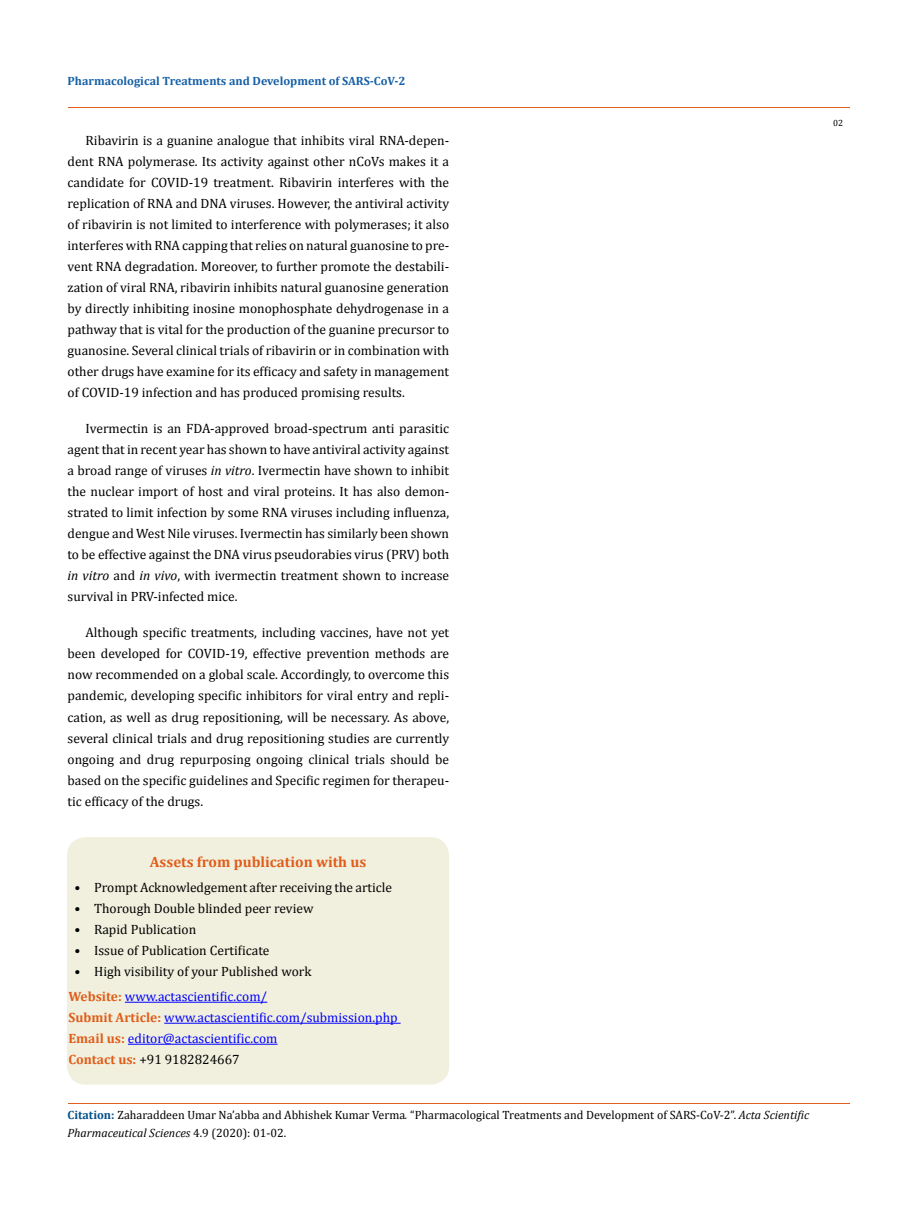
<style>
.page{position:relative;width:917px;height:1206px;background:#fff}
.page>*{position:absolute;margin:0;border:0;box-sizing:border-box;transform-origin:0 0}
.t1{font:700 15px "Cambria";color:#e05d1a}
.t2{font:13.5px/21px "Cambria";color:#000;text-align:justify}
.t3{font:13.5px/21px "Cambria";color:#00f}
.t4{font:12px/18px "Cambria";color:#000}
.t5{font:700 12px "Cambria";color:#1560a6}
.t6{font:9px "Cambria";color:#000}
.s1{font-style:italic}
.s2{font-weight:700;color:#e05d1a}
.s3{color:#000}
.s4{font-weight:700;color:#035089}
</style>
<div class="page">
<div style="left:68px;top:838px;width:380px;height:246px;background:#f1f0de;border-radius:18px"></div>
<div style="left:67px;top:837px;width:382px;height:248px;border:2px solid #f1f0de;border-radius:18px"></div>
<hr style="left:125px;top:1002px;width:142px;height:1px;background:#00f">
<hr style="left:164px;top:1023px;width:236px;height:1px;background:#00f">
<hr style="left:128px;top:1044px;width:149px;height:1px;background:#00f">
<hr style="left:68px;top:108px;width:781px;height:1px;background:#e05d1a">
<hr style="left:68px;top:1103px;width:781px;height:1px;background:#e05d1a">
<p class="t5" style="left:68px;top:73px;width:339px">Pharmacological Treatments and Development of SARS-CoV-2</p>
<p class="t2" style="left:68px;top:130px;width:383px;text-indent:18px">Ribavirin is a guanine analogue that inhibits viral RNA-depen&shy;dent RNA polymerase. Its activity against other nCoVs makes it a candidate for COVID-19 treatment. Ribavirin interferes with the replication of RNA and DNA viruses. However, the antiviral activity of ribavirin is not limited to interference with polymerases; it also interferes with RNA capping that relies on natural guanosine to pre&shy;vent RNA degradation. Moreover, to further promote the destabili&shy;zation of viral RNA, ribavirin inhibits natural guanosine generation by directly inhibiting inosine monophosphate dehydrogenase in a pathway that is vital for the production of the guanine precursor to guanosine. Several clinical trials of ribavirin or in combination with other drugs have examine for its efficacy and safety in management of COVID-19 infection and has produced promising results.</p>
<p class="t2" style="left:68px;top:418px;width:383px;text-indent:18px">Ivermectin is an FDA-approved broad-spectrum anti parasitic agent that in recent year has shown to have antiviral activity against a broad range of viruses <span class="s1">in vitro</span>. Ivermectin have shown to inhibit the nuclear import of host and viral proteins. It has also demon&shy;strated to limit infection by some RNA viruses including influenza, dengue and West Nile viruses. Ivermectin has similarly been shown to be effective against the DNA virus pseudorabies virus (PRV) both <span class="s1">in vitro</span> and <span class="s1">in vivo</span>, with ivermectin treatment shown to increase survival in PRV-infected mice.</p>
<p class="t2" style="left:68px;top:622px;width:383px;text-indent:18px">Although specific treatments, including vaccines, have not yet been developed for COVID-19, effective prevention methods are now recommended on a global scale. Accordingly, to overcome this pandemic, developing specific inhibitors for viral entry and repli&shy;cation, as well as drug repositioning, will be necessary. As above, several clinical trials and drug repositioning studies are currently ongoing and drug repurposing ongoing clinical trials should be based on the specific guidelines and Specific regimen for therapeu&shy;tic efficacy of the drugs.</p>
<p class="t1" style="left:150px;top:851px;width:218px">Assets from publication with us</p>
<p class="t2" style="left:75px;top:877px;width:319px">• Prompt Acknowledgement after receiving the article</p>
<p class="t2" style="left:75px;top:898px;width:240px">• Thorough Double blinded peer review</p>
<p class="t2" style="left:75px;top:919px;width:123px">• Rapid Publication</p>
<p class="t2" style="left:75px;top:940px;width:196px">• Issue of Publication Certificate</p>
<p class="t2" style="left:75px;top:961px;width:238px">• High visibility of your Published work</p>
<p class="t3" style="left:68px;top:986px;width:330px"><span class="s2">Website:</span> www.actascientific.com/<br><span class="s2">Submit Article:</span> www.actascientific.com/submission.php <span class="s2">Email us:</span> editor@actascientific.com<br><span class="s2">Contact us:</span> <span class="s3">+91 9182824667</span></p>
<p class="t4" style="left:68px;top:1106px;width:743px"><span class="s4">Citation:</span> Zaharaddeen Umar Na’abba and Abhishek Kumar Verma<span class="s1">.</span> “Pharmacological Treatments and Development of SARS-CoV-2”. <span class="s1">Acta Scientific<br>Pharmaceutical Sciences</span> 4.9 (2020): 01-02.</p>
<p class="t6" style="left:833px;top:118px;width:11px">02</p>
</div>
